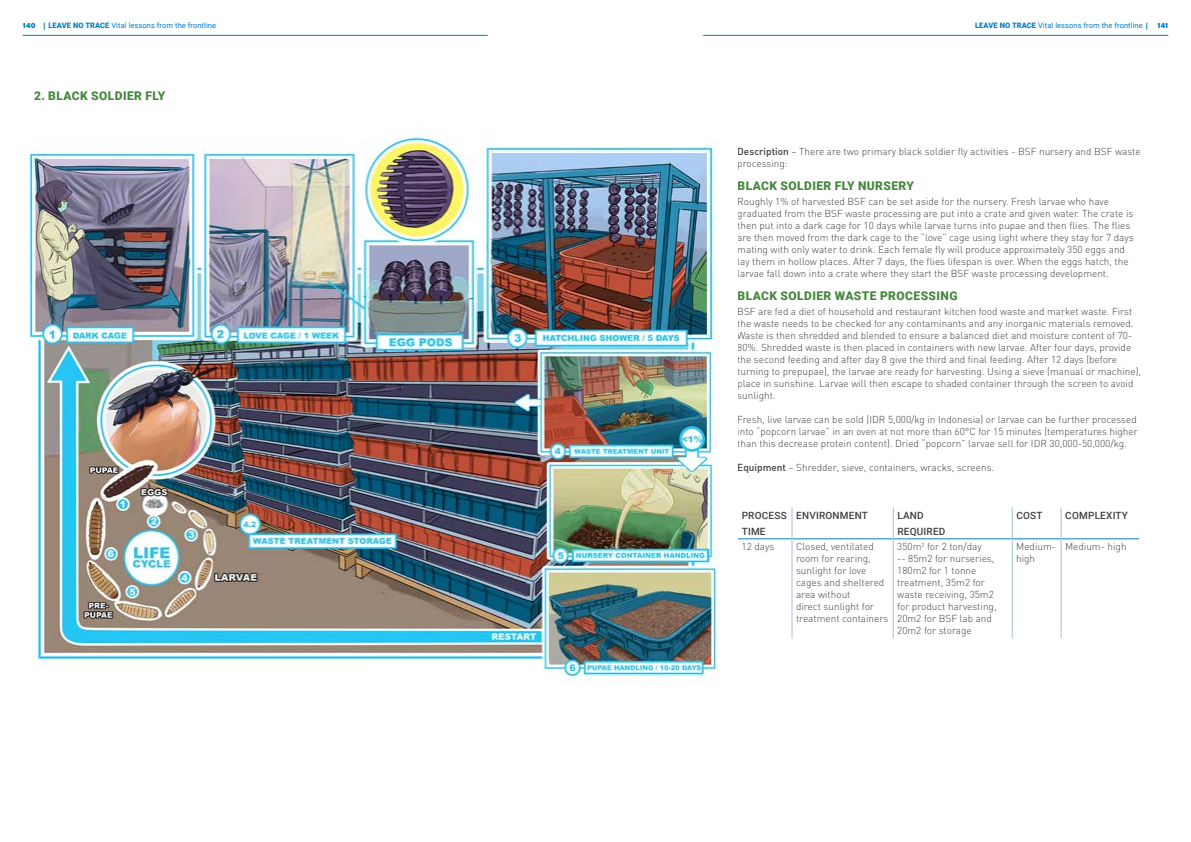
<style>
.page{position:relative;width:1191px;height:842px;background:#fff}
.page>*{position:absolute;margin:0;border:0;box-sizing:border-box;transform-origin:0 0}
.t1{font:900 12px "Roboto";letter-spacing:.035em;color:#47873f}
.t2{font:300 10px/12px "DIN";color:#414042}
.t3{font:500 10px/16.2px "Roboto";letter-spacing:.02em;color:#414042}
.t4{font:7.5px "Roboto";letter-spacing:.01em;color:#027dc5}
.t5{font:900 7.5px "Acumin Pro";letter-spacing:.015em;color:#027dc5}
.s1{font-weight:900}
.s2{font-weight:500}
</style>
<div class="page">
<hr style="left:703px;top:35px;width:465px;height:1px;background:#027dc5">
<hr style="left:23px;top:35px;width:465px;height:1px;background:#027dc5">
<hr style="left:738px;top:539px;width:53px;height:1px;background:#027dc5">
<hr style="left:792px;top:539px;width:101px;height:1px;background:#027dc5">
<hr style="left:893px;top:539px;width:119px;height:1px;background:#027dc5">
<hr style="left:1012px;top:539px;width:48px;height:1px;background:#027dc5">
<hr style="left:1061px;top:539px;width:78px;height:1px;background:#027dc5">
<hr style="left:791px;top:507px;width:1px;height:32px;background:#a0c3e2">
<hr style="left:791px;top:539px;width:1px;height:99px;background:#a0c3e2">
<hr style="left:893px;top:507px;width:1px;height:32px;background:#a0c3e2">
<hr style="left:893px;top:539px;width:1px;height:99px;background:#a0c3e2">
<hr style="left:1012px;top:507px;width:1px;height:32px;background:#a0c3e2">
<hr style="left:1012px;top:539px;width:1px;height:99px;background:#a0c3e2">
<hr style="left:1060px;top:507px;width:1px;height:32px;background:#a0c3e2">
<hr style="left:1060px;top:539px;width:1px;height:99px;background:#a0c3e2">
<img style="left:29px;top:132px;width:690px;height:551px">
<p class="t5" style="left:23px;top:20px;width:14px">140</p>
<p class="t4" style="left:48px;top:20px;width:169px"><span class="s1">LEAVE NO TRACE</span> Vital lessons from the frontline</p>
<p class="t4" style="left:975px;top:20px;width:169px"><span class="s1">LEAVE NO TRACE</span> Vital lessons from the frontline</p>
<p class="t5" style="left:1157px;top:20px;width:12px">141</p>
<p class="t1" style="left:34px;top:87px;width:133px">2. BLACK SOLDIER FLY</p>
<p class="t2" style="left:737px;top:146px;width:405px"><span class="s2">Description</span> – There are two primary black soldier fly activities - BSF nursery and BSF waste processing:</p>
<p class="t1" style="left:737px;top:178px;width:178px">BLACK SOLDIER FLY NURSERY</p>
<p class="t2" style="left:737px;top:195px;width:398px">Roughly 1% of harvested BSF can be set aside for the nursery. Fresh larvae who have graduated from the BSF waste processing are put into a crate and given water. The crate is then put into a dark cage for 10 days while larvae turns into pupae and then flies. The flies are then moved from the dark cage to the “love” cage using light where they stay for 7 days mating with only water to drink. Each female fly will produce approximately 350 eggs and lay them in hollow places. After 7 days, the flies lifespan is over. When the eggs hatch, the larvae fall down into a crate where they start the BSF waste processing development.</p>
<p class="t1" style="left:737px;top:287px;width:222px">BLACK SOLDIER WASTE PROCESSING</p>
<p class="t2" style="left:737px;top:305px;width:405px">BSF are fed a diet of household and restaurant kitchen food waste and market waste. First the waste needs to be checked for any contaminants and any inorganic materials removed.<br>Waste is then shredded and blended to ensure a balanced diet and moisture content of 70- 80%. Shredded waste is then placed in containers with new larvae. After four days, provide the second feeding and after day 8 give the third and final feeding. After 12 days (before turning to prepupae), the larvae are ready for harvesting. Using a sieve (manual or machine), place in sunshine. Larvae will then escape to shaded container through the screen to avoid sunlight.</p>
<p class="t2" style="left:737px;top:413px;width:402px;text-align:justify">Fresh, live larvae can be sold (IDR 5,000/kg in Indonesia) or larvae can be further processed into “popcorn larvae” in an oven at not more than 60°C for 15 minutes (temperatures higher than this decrease protein content). Dried “popcorn” larvae sell for IDR 30,000-50,000/kg.</p>
<p class="t2" style="left:737px;top:461px;width:258px"><span class="s2">Equipment</span> – Shredder, sieve, containers, wracks, screens.</p>
<p class="t3" style="left:741px;top:506px;width:47px">PROCESS<br>TIME</p>
<p class="t3" style="left:796px;top:506px;width:73px">ENVIRONMENT</p>
<p class="t3" style="left:897px;top:506px;width:49px">LAND<br>REQUIRED</p>
<p class="t3" style="left:1016px;top:506px;width:28px">COST</p>
<p class="t3" style="left:1065px;top:506px;width:64px">COMPLEXITY</p>
<p class="t2" style="left:741px;top:541px;width:34px">12 days</p>
<p class="t2" style="left:796px;top:540px;width:94px">Closed, ventilated room for rearing, sunlight for love cages and sheltered area without<br>direct sunlight for treatment containers</p>
<p class="t2" style="left:897px;top:541px;width:101px">350m<sup>2</sup> for 2 ton/day<br>-- 85m2 for nurseries,<br>180m2 for 1 tonne treatment, 35m2 for waste receiving, 35m2 for product harvesting,<br>20m2 for BSF lab and<br>20m2 for storage</p>
<p class="t2" style="left:1016px;top:541px;width:41px">Medium&shy;high</p>
<p class="t2" style="left:1065px;top:541px;width:63px">Medium- high</p>
</div>
